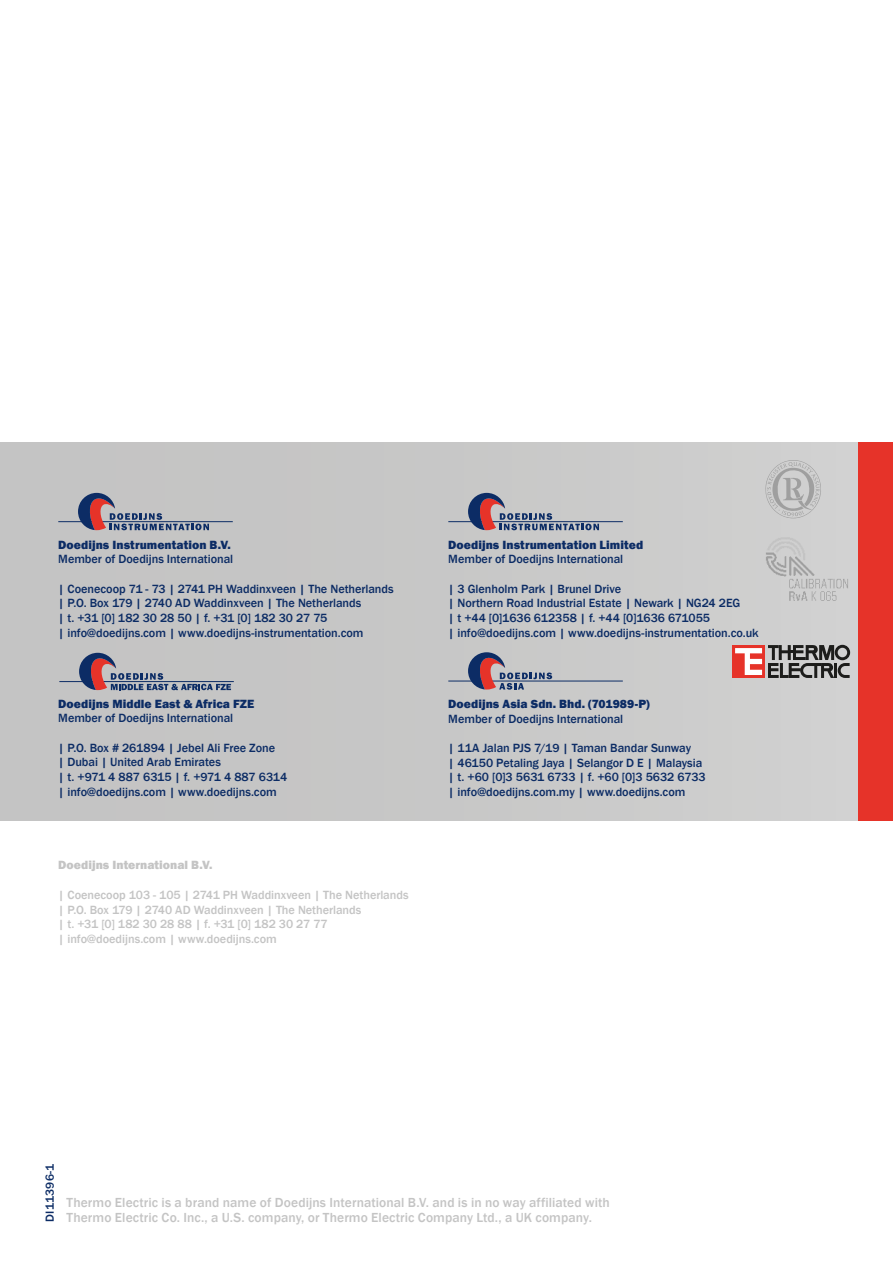
<style>
.page{position:relative;width:893px;height:1263px;background:#fff}
.page>*{position:absolute;margin:0;border:0;box-sizing:border-box;transform-origin:0 0}
.t1{font:500 13.5px/15px "Franklin Gothic";letter-spacing:.01em;color:#c4c4c4}
.t2{font:500 12.3px/14.7px "Franklin Gothic";letter-spacing:-.005em;color:#0c2c65}
.t3{font:500 12.3px/14.7px "Franklin Gothic";letter-spacing:-.005em;color:#c4c4c4}
.t4{font:800 12.3px "Franklin Gothic";letter-spacing:.005em;color:#0c2c65}
.t5{font:800 12.3px "Franklin Gothic";color:#c4c4c4}
.t6{font:500 12px "Franklin Gothic";letter-spacing:.015em;color:#0c2c65}
</style>
<div class="page">
<div style="left:0;top:442px;width:893px;height:379px;background:#c7c7c6"></div>
<hr style="left:59px;top:681px;width:175px;height:1px;background:#0c2c65">
<svg style="left:79px;top:653px;width:152px;height:37px"></svg>
<hr style="left:58px;top:521px;width:175px;height:1px;background:#0c2c65">
<svg style="left:78px;top:493px;width:131px;height:37px"></svg>
<hr style="left:448px;top:521px;width:175px;height:1px;background:#0c2c65">
<svg style="left:468px;top:493px;width:131px;height:37px"></svg>
<svg style="left:765px;top:460px;width:56px;height:58px"></svg>
<img style="left:766px;top:535px;width:84px;height:67px">
<svg style="left:768px;top:645px;width:82px;height:33px"></svg>
<div style="left:732px;top:645px;width:33px;height:33px;background:#e63329"></div>
<svg style="left:735px;top:648px;width:27px;height:27px"></svg>
<hr style="left:448px;top:681px;width:175px;height:1px;background:#0c2c65">
<svg style="left:468px;top:652px;width:84px;height:38px"></svg>
<div style="left:859px;top:442px;width:34px;height:379px;background:#e63329"></div>
<p class="t4" style="left:58px;top:536px;width:174px">Doedijns Instrumentation B.V.</p>
<p class="t2" style="left:58px;top:552px;width:176px">Member of Doedijns International</p>
<p class="t2" style="left:58px;top:581px;width:337px">| Coenecoop 71 - 73 | 2741 PH Waddinxveen | The Netherlands | P.O. Box 179 | 2740 AD Waddinxveen | The Netherlands<br>| t. +31 [0] 182 30 28 50 | f. +31 [0] 182 30 27 75<br>| info@doedijns.com | www.doedijns-instrumentation.com</p>
<p class="t4" style="left:58px;top:695px;width:198px">Doedijns Middle East &amp; Africa FZE</p>
<p class="t2" style="left:58px;top:711px;width:176px">Member of Doedijns International</p>
<p class="t2" style="left:58px;top:740px;width:230px">| P.O. Box # 261894 | Jebel Ali Free Zone<br>| Dubai | United Arab Emirates<br>| t. +971 4 887 6315 | f. +971 4 887 6314 | info@doedijns.com | www.doedijns.com</p>
<p class="t5" style="left:58px;top:857px;width:156px">Doedijns International B.V.</p>
<p class="t3" style="left:58px;top:887px;width:352px">| Coenecoop 103 - 105 | 2741 PH Waddinxveen | The Netherlands | P.O. Box 179 | 2740 AD Waddinxveen | The Netherlands<br>| t. +31 [0] 182 30 28 88 | f. +31 [0] 182 30 27 77<br>| info@doedijns.com | www.doedijns.com</p>
<p class="t4" style="left:448px;top:536px;width:196px">Doedijns Instrumentation Limited</p>
<p class="t2" style="left:448px;top:552px;width:176px">Member of Doedijns International</p>
<p class="t2" style="left:448px;top:581px;width:312px">| 3 Glenholm Park | Brunel Drive<br>| Northern Road Industrial Estate | Newark | NG24 2EG<br>| t +44 [0]1636 612358 | f. +44 [0]1636 671055<br>| info@doedijns.com | www.doedijns-instrumentation.co.uk</p>
<p class="t4" style="left:448px;top:696px;width:203px">Doedijns Asia Sdn. Bhd. (701989-P)</p>
<p class="t2" style="left:448px;top:711px;width:176px">Member of Doedijns International</p>
<p class="t2" style="left:448px;top:741px;width:259px">| 11A Jalan PJS 7/19 | Taman Bandar Sunway<br>| 46150 Petaling Jaya | Selangor D E | Malaysia | t. +60 [0]3 5631 6733 | f. +60 [0]3 5632 6733 | info@doedijns.com.my | www.doedijns.com</p>
<p class="t6" style="left:43px;top:1221px;width:59px;rotate:-90deg">DI11396-1</p>
<p class="t1" style="left:67px;top:1195px;width:545px">Thermo Electric is a brand name of Doedijns International B.V. and is in no way affiliated with<br>Thermo Electric Co. Inc., a U.S. company, or Thermo Electric Company Ltd., a UK company.</p>
</div>
